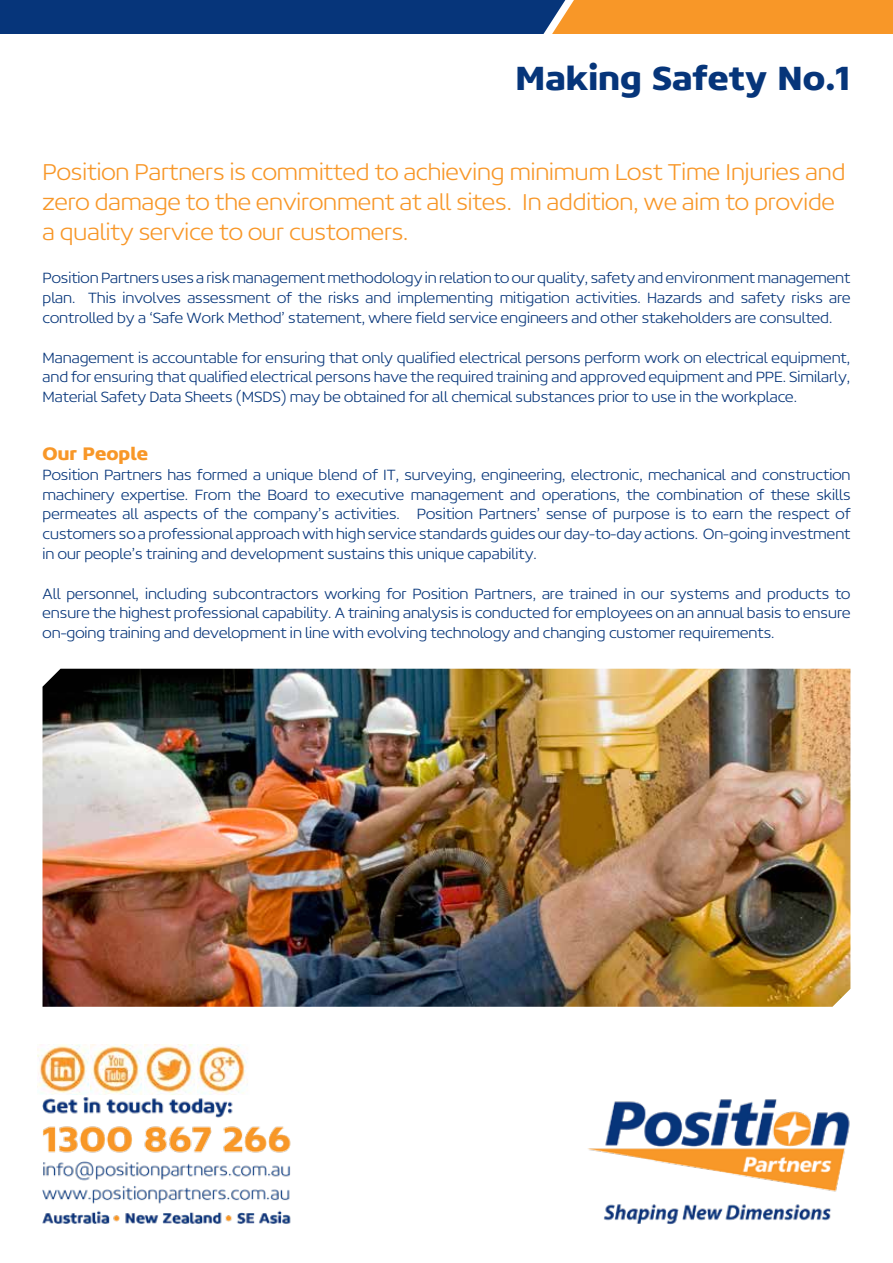
<style>
.page{position:relative;width:893px;height:1263px;background:#fff}
.page>*{position:absolute;margin:0;border:0;box-sizing:border-box;transform-origin:0 0}
.t1{font:700 36px "Concord";color:#06357a}
.t2{font:200 25.5px/30px "Concord";color:#f89728}
.t3{font:700 19.5px "Concord";color:#f89728}
.t4{font:200 16.5px/19.8px "Concord";color:#06357a;text-align:justify}
</style>
<div class="page">
<img style="left:43px;top:669px;width:807px;height:338px">
<img style="left:42px;top:1094px;width:808px;height:131px">
<img style="left:37px;top:1044px;width:211px;height:50px">
<svg style="left:0;top:0;width:893px;height:34px"></svg>
<h1 class="t1" style="left:515px;top:56px;width:337px">Making Safety No.1</h1>
<h2 class="t2" style="left:43px;top:157px;width:804px">Position Partners is committed to achieving minimum Lost Time Injuries and zero damage to the environment at all sites. In addition, we aim to provide a quality service to our customers.</h2>
<p class="t4" style="left:43px;top:268px;width:809px">Position Partners uses a risk management methodology in relation to our quality, safety and environment management plan. This involves assessment of the risks and implementing mitigation activities. Hazards and safety risks are controlled by a ‘Safe Work Method’ statement, where field service engineers and other stakeholders are consulted.</p>
<p class="t4" style="left:43px;top:347px;width:809px">Management is accountable for ensuring that only qualified electrical persons perform work on electrical equipment, and for ensuring that qualified electrical persons have the required training and approved equipment and PPE. Similarly, Material Safety Data Sheets (MSDS) may be obtained for all chemical substances prior to use in the workplace.</p>
<p class="t3" style="left:43px;top:442px;width:107px">Our People</p>
<p class="t4" style="left:43px;top:464px;width:809px">Position Partners has formed a unique blend of IT, surveying, engineering, electronic, mechanical and construction machinery expertise. From the Board to executive management and operations, the combination of these skills permeates all aspects of the company’s activities. Position Partners’ sense of purpose is to earn the respect of customers so a professional approach with high service standards guides our day-to-day actions. On-going investment in our people’s training and development sustains this unique capability.</p>
<p class="t4" style="left:43px;top:583px;width:809px">All personnel, including subcontractors working for Position Partners, are trained in our systems and products to ensure the highest professional capability. A training analysis is conducted for employees on an annual basis to ensure on-going training and development in line with evolving technology and changing customer requirements.</p>
</div>
